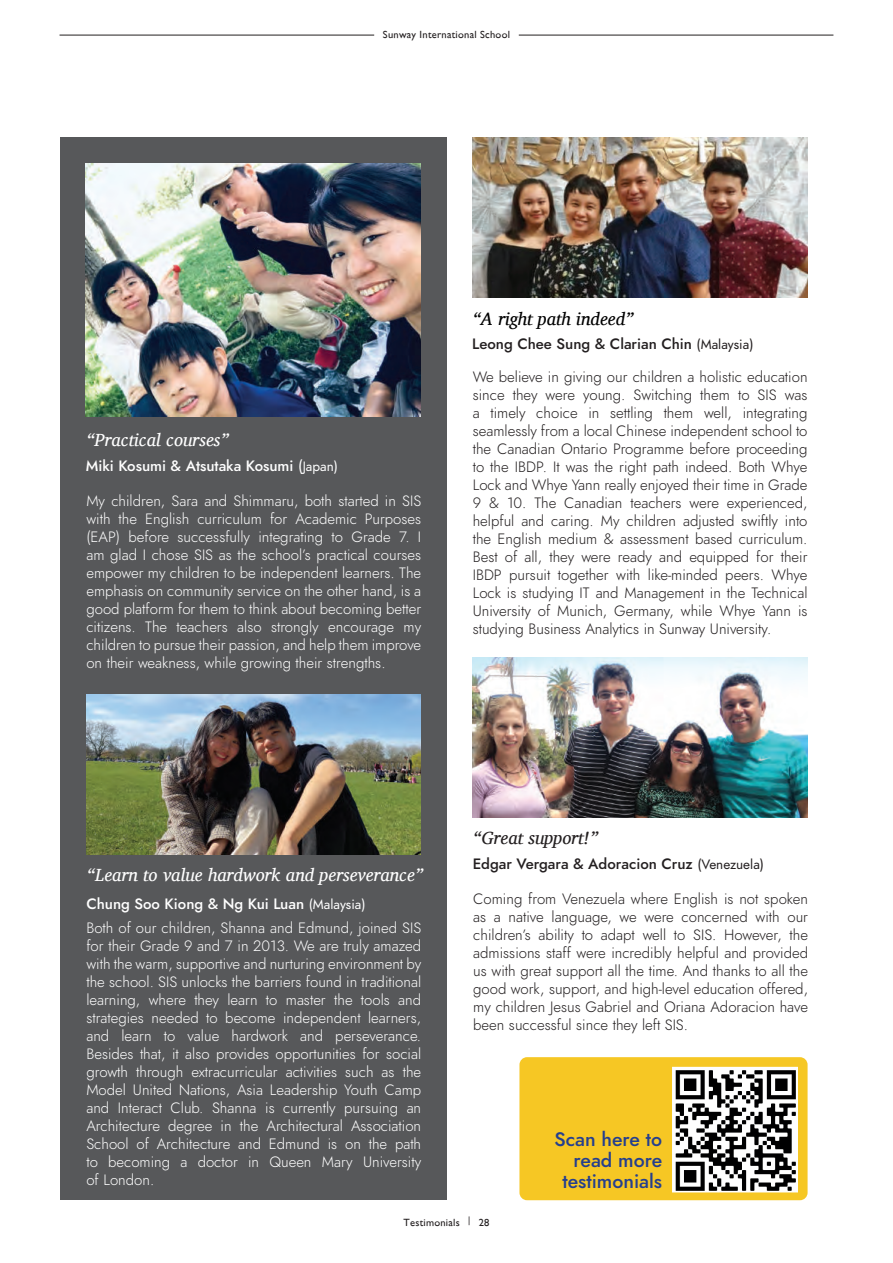
<style>
.page{position:relative;width:893px;height:1263px;background:#fff}
.page>*{position:absolute;margin:0;border:0;box-sizing:border-box;transform-origin:0 0}
.t1{font:500 19.5px/21px "Jost";color:#253f8e;text-align:right}
.t2{font:italic 18px "Charis SIL";color:#fff}
.t3{font:italic 18px "Charis SIL";color:#000}
.t4{font:italic 18px "Charis SIL";color:#231f20}
.t5{font:300 15px/18px "Jost";color:#fff;text-align:justify}
.t6{font:300 15px/18px "Jost";color:#231f20;text-align:justify}
.t7{font:500 15px "Jost";color:#231f20}
.t8{font:500 15px "Jost";color:#fff}
.t9{font:10.5px "Gill Sans";letter-spacing:.025em;color:#231f20}
.s1{font-weight:400}
.s2{font-weight:400;font-size:13.5px}
</style>
<div class="page">
<div style="left:60px;top:138px;width:387px;height:1062px;background:#57585a"></div>
<img style="left:473px;top:657px;width:335px;height:160px">
<div style="left:519px;top:1057px;width:289px;height:143px;background:#f6c724;border-radius:8px"></div>
<img style="left:672px;top:1067px;width:126px;height:125px">
<img style="left:86px;top:164px;width:335px;height:253px">
<img style="left:86px;top:694px;width:335px;height:160px">
<img style="left:472px;top:138px;width:335px;height:160px">
<hr style="left:60px;top:35px;width:314px;height:1px;background:#231f20">
<hr style="left:519px;top:35px;width:314px;height:1px;background:#231f20">
<p class="t9" style="left:383px;top:28px;width:129px">Sunway International School</p>
<p class="t3" style="left:473px;top:308px;width:162px">“A right path indeed”</p>
<p class="t2" style="left:86px;top:430px;width:144px">“Practical courses”</p>
<p class="t8" style="left:86px;top:455px;width:254px">Miki Kosumi &amp; Atsutaka Kosumi <span class="s1">(</span><span class="s2">Japan)</span></p>
<p class="t5" style="left:86px;top:492px;width:336px">My children, Sara and Shimmaru, both started in SIS with the English curriculum for Academic Purposes (EAP) before successfully integrating to Grade 7. I am glad I chose SIS as the school’s practical courses empower my children to be independent learners. The emphasis on community service on the other hand, is a good platform for them to think about becoming better citizens. The teachers also strongly encourage my children to pursue their passion, and help them improve on their weakness, while growing their strengths.</p>
<p class="t7" style="left:472px;top:333px;width:283px">Leong Chee Sung &amp; Clarian Chin <span class="s2">(Malaysia)</span></p>
<p class="t6" style="left:473px;top:367px;width:336px">We believe in giving our children a holistic education since they were young. Switching them to SIS was a timely choice in settling them well, integrating seamlessly from a local Chinese independent school to the Canadian Ontario Programme before proceeding to the IBDP. It was the right path indeed. Both Whye Lock and Whye Yann really enjoyed their time in Grade 9 &amp; 10. The Canadian teachers were experienced, helpful and caring. My children adjusted swiftly into the English medium &amp; assessment based curriculum.<br>Best of all, they were ready and equipped for their IBDP pursuit together with like-minded peers. Whye Lock is studying IT and Management in the Technical University of Munich, Germany, while Whye Yann is studying Business Analytics in Sunway University.</p>
<p class="t2" style="left:87px;top:865px;width:338px">“Learn to value hardwork and perseverance”</p>
<p class="t8" style="left:86px;top:894px;width:281px">Chung Soo Kiong &amp; Ng Kui Luan <span class="s2">(Malaysia)</span></p>
<p class="t5" style="left:86px;top:919px;width:336px">Both of our children, Shanna and Edmund, joined SIS for their Grade 9 and 7 in 2013. We are truly amazed with the warm, supportive and nurturing environment by the school. SIS unlocks the barriers found in traditional learning, where they learn to master the tools and strategies needed to become independent learners, and learn to value hardwork and perseverance.<br>Besides that, it also provides opportunities for social growth through extracurricular activities such as the Model United Nations, Asia Leadership Youth Camp and Interact Club. Shanna is currently pursuing an Architecture degree in the Architectural Association School of Architecture and Edmund is on the path to becoming a doctor in Queen Mary University of London.</p>
<p class="t4" style="left:473px;top:827px;width:126px">“Great support!”</p>
<p class="t7" style="left:473px;top:853px;width:293px">Edgar Vergara &amp; Adoracion Cruz <span class="s2">(Venezuela)</span></p>
<p class="t6" style="left:473px;top:890px;width:336px">Coming from Venezuela where English is not spoken as a native language, we were concerned with our children’s ability to adapt well to SIS. However, the admissions staff were incredibly helpful and provided us with great support all the time. And thanks to all the good work, support, and high-level education offered, my children Jesus Gabriel and Oriana Adoracion have been successful since they left SIS.</p>
<h1 class="t1" style="left:554px;top:1129px;width:109px">Scan here to read more testimonials</h1>
<p class="t9" style="left:404px;top:1216px;width:87px">Testimonials | 28</p>
</div>
